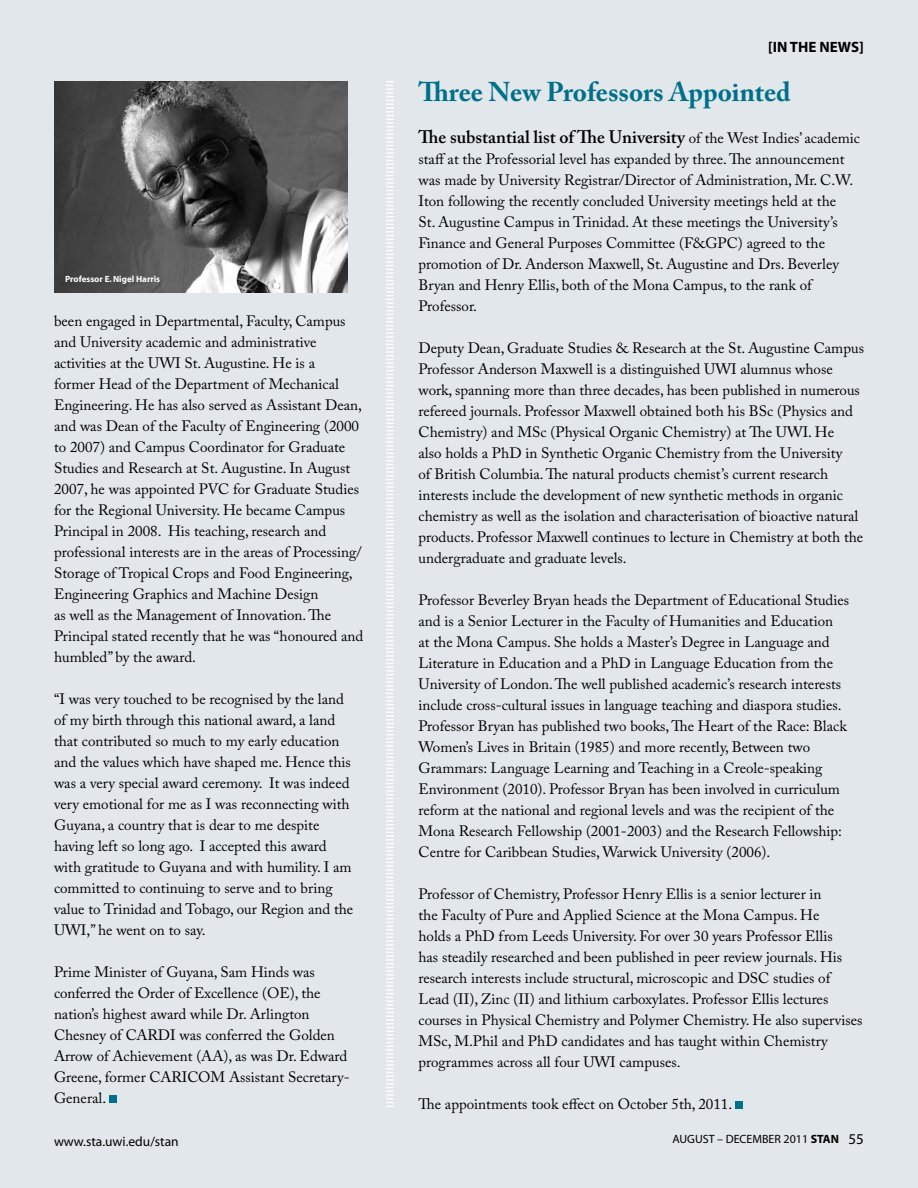
<style>
.page{position:relative;width:918px;height:1188px;background:#e1e7eb}
.page>*{position:absolute;margin:0;border:0;box-sizing:border-box;transform-origin:0 0}
.t1{font:700 27px "Adobe Caslon Pro";color:#00708a}
.t2{font:600 18px "Adobe Caslon Pro";color:#000}
.t3{font:15px/21px "Adobe Caslon Pro";color:#000}
.t4{font:700 15px "Myriad";color:#000}
.t5{font:13.5px "Myriad";color:#000}
.t6{font:12px "Myriad";color:#000}
.t7{font:700 9px "Myriad";color:#fff}
.s1{font-weight:400;font-size:15px}
.s2{font-weight:700}
.s3{font-size:15px}
</style>
<div class="page">
<div style="left:109px;top:1095px;width:8px;height:8px;background:#00708a"></div>
<svg style="left:386px;top:81px;width:8px;height:1026px"></svg>
<div style="left:735px;top:1101px;width:8px;height:8px;background:#00708a"></div>
<img style="left:54px;top:81px;width:293px;height:211px">
<p class="t7" style="left:65px;top:274px;width:97px">Professor E. Nigel Harris</p>
<p class="t3" style="left:54px;top:310px;width:311px">been engaged in Departmental, Faculty, Campus and University academic and administrative activities at the UWI St. Augustine. He is a<br>former Head of the Department of Mechanical Engineering. He has also served as Assistant Dean, and was Dean of the Faculty of Engineering (2000 to 2007) and Campus Coordinator for Graduate Studies and Research at St. Augustine. In August 2007, he was appointed PVC for Graduate Studies for the Regional University. He became Campus Principal in 2008. His teaching, research and professional interests are in the areas of Processing/ Storage of Tropical Crops and Food Engineering, Engineering Graphics and Machine Design<br>as well as the Management of Innovation. The Principal stated recently that he was “honoured and humbled” by the award.</p>
<p class="t3" style="left:54px;top:688px;width:301px">“I was very touched to be recognised by the land of my birth through this national award, a land that contributed so much to my early education and the values which have shaped me. Hence this was a very special award ceremony. It was indeed very emotional for me as I was reconnecting with Guyana, a country that is dear to me despite having left so long ago. I accepted this award with gratitude to Guyana and with humility. I am committed to continuing to serve and to bring value to Trinidad and Tobago, our Region and the UWI,” he went on to say.</p>
<p class="t3" style="left:54px;top:961px;width:297px">Prime Minister of Guyana, Sam Hinds was conferred the Order of Excellence (OE), the nation’s highest award while Dr. Arlington Chesney of CARDI was conferred the Golden Arrow of Achievement (AA), as was Dr. Edward Greene, former CARICOM Assistant Secretary-General.</p>
<p class="t4" style="left:768px;top:39px;width:97px">[IN THE NEWS]</p>
<h1 class="t1" style="left:418px;top:76px;width:374px">Three New Professors Appointed</h1>
<p class="t2" style="left:418px;top:126px;width:443px">The substantial list of The University <span class="s1">of the West Indies’ academic</span></p>
<p class="t3" style="left:419px;top:148px;width:436px">staff at the Professorial level has expanded by three. The announcement was made by University Registrar/Director of Administration, Mr. C.W.<br>Iton following the recently concluded University meetings held at the St. Augustine Campus in Trinidad. At these meetings the University’s Finance and General Purposes Committee (F&amp;GPC) agreed to the promotion of Dr. Anderson Maxwell, St. Augustine and Drs. Beverley Bryan and Henry Ellis, both of the Mona Campus, to the rank of Professor.</p>
<p class="t3" style="left:419px;top:337px;width:447px">Deputy Dean, Graduate Studies &amp; Research at the St. Augustine Campus Professor Anderson Maxwell is a distinguished UWI alumnus whose work, spanning more than three decades, has been published in numerous refereed journals. Professor Maxwell obtained both his BSc (Physics and Chemistry) and MSc (Physical Organic Chemistry) at The UWI. He<br>also holds a PhD in Synthetic Organic Chemistry from the University<br>of British Columbia. The natural products chemist’s current research interests include the development of new synthetic methods in organic chemistry as well as the isolation and characterisation of bioactive natural products. Professor Maxwell continues to lecture in Chemistry at both the undergraduate and graduate levels.</p>
<p class="t3" style="left:419px;top:589px;width:432px">Professor Beverley Bryan heads the Department of Educational Studies and is a Senior Lecturer in the Faculty of Humanities and Education<br>at the Mona Campus. She holds a Master’s Degree in Language and Literature in Education and a PhD in Language Education from the University of London. The well published academic’s research interests include cross-cultural issues in language teaching and diaspora studies.<br>Professor Bryan has published two books, The Heart of the Race: Black Women’s Lives in Britain (1985) and more recently, Between two Grammars: Language Learning and Teaching in a Creole-speaking Environment (2010). Professor Bryan has been involved in curriculum reform at the national and regional levels and was the recipient of the Mona Research Fellowship (2001-2003) and the Research Fellowship:<br>Centre for Caribbean Studies, Warwick University (2006).</p>
<p class="t3" style="left:419px;top:883px;width:446px">Professor of Chemistry, Professor Henry Ellis is a senior lecturer in<br>the Faculty of Pure and Applied Science at the Mona Campus. He<br>holds a PhD from Leeds University. For over 30 years Professor Ellis<br>has steadily researched and been published in peer review journals. His research interests include structural, microscopic and DSC studies of Lead (II), Zinc (II) and lithium carboxylates. Professor Ellis lectures courses in Physical Chemistry and Polymer Chemistry. He also supervises MSc, M.Phil and PhD candidates and has taught within Chemistry programmes across all four UWI campuses.</p>
<p class="t3" style="left:419px;top:1093px;width:315px">The appointments took effect on October 5th, 2011.</p>
<p class="t5" style="left:54px;top:1135px;width:126px">www.sta.uwi.edu/stan</p>
<p class="t6" style="left:672px;top:1133px;width:82px">AUGUST – DECember</p>
<p class="t6" style="left:784px;top:1133px;width:82px">2011 <span class="s2">STAN</span> <span class="s3">55</span></p>
</div>
